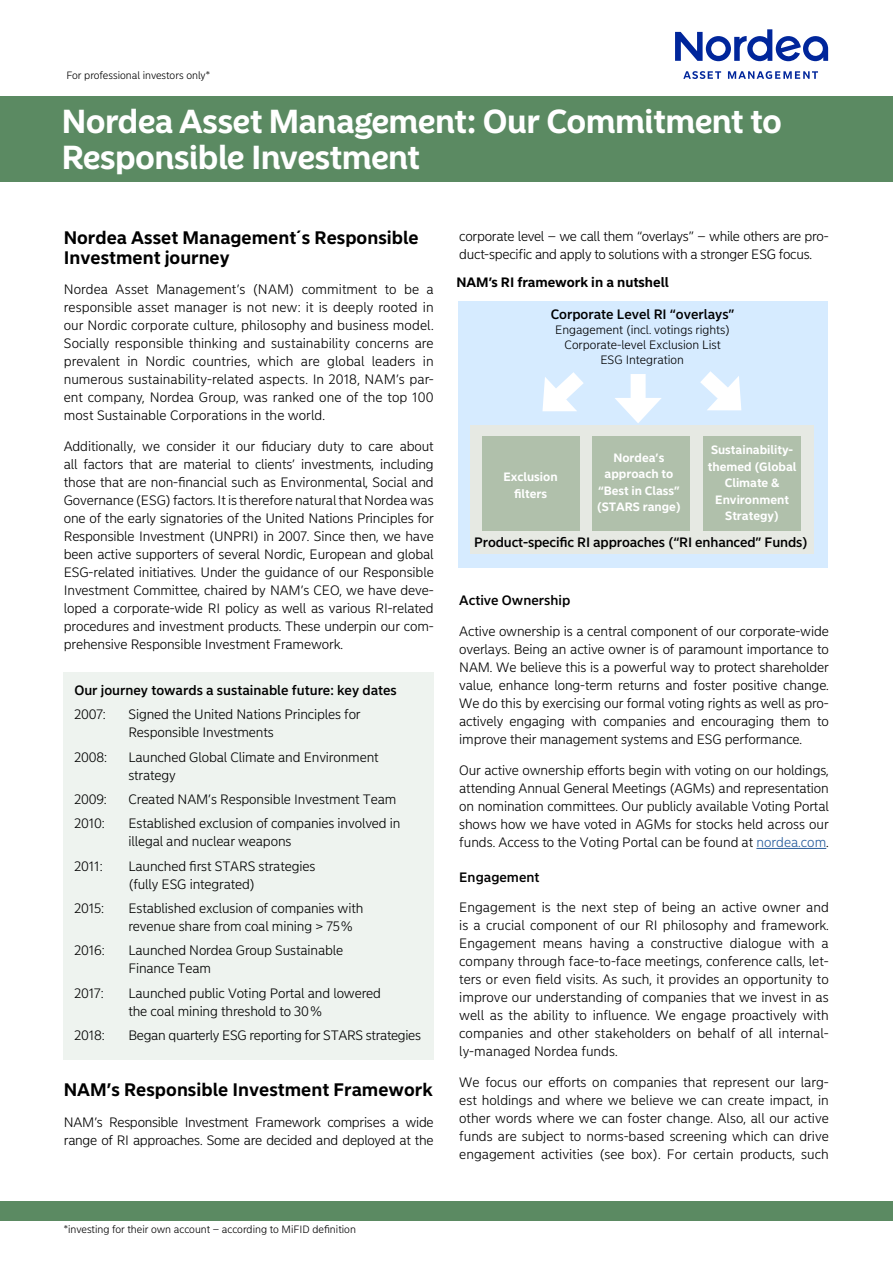
<style>
.page{position:relative;width:893px;height:1263px;background:#fff}
.page>*{position:absolute;margin:0;border:0;box-sizing:border-box;transform-origin:0 0}
.t1{font:700 33px/36px "Nordea Sans Large";color:#fff}
.t2{font:700 18px/19.5px "Nordea Sans Small";color:#000}
.t3{font:300 13.5px/18px "Nordea Sans Small";letter-spacing:-.01em;color:#000}
.t4{font:500 13.5px "Nordea Sans Small";color:#000}
.t5{font:700 13.5px "Nordea Sans Small";color:#000}
.t6{font:700 12px/16.5px "Nordea Sans Small";color:#fff;text-align:center}
.t7{font:300 12px/15px "Nordea Sans Small";color:#000;text-align:center}
.t8{font:300 10.5px "Nordea Sans Small";color:#000}
.s1{color:#275b9b}
</style>
<div class="page">
<div style="left:0;top:97px;width:893px;height:85px;background:#5b8a62"></div>
<div style="left:0;top:1201px;width:893px;height:19px;background:#5b8a62"></div>
<svg style="left:675px;top:29px;width:153px;height:32px"></svg>
<svg style="left:683px;top:71px;width:38px;height:8px"></svg>
<svg style="left:728px;top:71px;width:90px;height:8px"></svg>
<hr style="left:756px;top:848px;width:70px;height:1px;background:#275b9b">
<div style="left:64px;top:672px;width:370px;height:388px;background:#eef3ef"></div>
<div style="left:458px;top:301px;width:370px;height:267px;background:#d6ebff"></div>
<div style="left:470px;top:426px;width:344px;height:128px;background:#e6e9e3"></div>
<div style="left:482px;top:436px;width:97px;height:94px;background:#b0c0ab"></div>
<div style="left:592px;top:436px;width:98px;height:94px;background:#b0c0ab"></div>
<div style="left:703px;top:436px;width:98px;height:94px;background:#b0c0ab"></div>
<svg style="left:542px;top:372px;width:42px;height:40px"></svg>
<svg style="left:700px;top:371px;width:42px;height:40px"></svg>
<div style="left:631px;top:374px;width:15px;height:34px;background:#fff"></div>
<svg style="left:615px;top:398px;width:46px;height:25px"></svg>
<p class="t8" style="left:66px;top:69px;width:145px">For professional investors only*</p>
<h1 class="t1" style="left:62px;top:104px;width:721px">Nordea Asset Management: Our Commitment to<br>Responsible Investment</h1>
<h2 class="t2" style="left:64px;top:228px;width:356px">Nordea Asset Management´s Responsible<br>Investment journey</h2>
<p class="t3" style="left:64px;top:281px;width:371px;text-align:justify">Nordea Asset Management’s (NAM) commitment to be a responsible asset manager is not new: it is deeply rooted in our Nordic corporate culture, philosophy and business model.<br>Socially responsible thinking and sustainability concerns are prevalent in Nordic countries, which are global leaders in numerous sustainability-related aspects. In 2018, NAM’s par&shy;ent company, Nordea Group, was ranked one of the top 100 most Sustainable Corporations in the world.</p>
<p class="t3" style="left:64px;top:438px;width:371px;text-align:justify">Additionally, we consider it our fiduciary duty to care about all factors that are material to clients’ investments, including those that are non-financial such as Environmental, Social and Governance (ESG) factors. It is therefore natural that Nordea was one of the early signatories of the United Nations Principles for Responsible Investment (UNPRI) in 2007. Since then, we have been active supporters of several Nordic, European and global ESG-related initiatives. Under the guidance of our Responsible Investment Committee, chaired by NAM’s CEO, we have deve&shy;loped a corporate-wide RI policy as well as various RI-related procedures and investment products. These underpin our com&shy;prehensive Responsible Investment Framework.</p>
<p class="t4" style="left:74px;top:682px;width:324px">Our journey towards a sustainable future: key dates</p>
<p class="t3" style="left:74px;top:706px;width:33px">2007:</p>
<p class="t3" style="left:128px;top:706px;width:234px">Signed the United Nations Principles for<br>Responsible Investments</p>
<p class="t3" style="left:74px;top:748px;width:34px">2008:</p>
<p class="t3" style="left:128px;top:748px;width:252px">Launched Global Climate and Environment strategy</p>
<p class="t3" style="left:74px;top:790px;width:34px">2009:</p>
<p class="t3" style="left:128px;top:790px;width:269px">Created NAM’s Responsible Investment Team</p>
<p class="t3" style="left:74px;top:815px;width:32px">2010:</p>
<p class="t3" style="left:128px;top:815px;width:274px">Established exclusion of companies involved in illegal and nuclear weapons</p>
<p class="t3" style="left:74px;top:857px;width:30px">2011:</p>
<p class="t3" style="left:128px;top:857px;width:188px">Launched first STARS strategies (fully ESG integrated)</p>
<p class="t3" style="left:74px;top:899px;width:31px">2015:</p>
<p class="t3" style="left:128px;top:899px;width:237px">Established exclusion of companies with revenue share from coal mining &gt; 75%</p>
<p class="t3" style="left:74px;top:942px;width:32px">2016:</p>
<p class="t3" style="left:128px;top:942px;width:216px">Launched Nordea Group Sustainable<br>Finance Team</p>
<p class="t3" style="left:74px;top:984px;width:31px">2017:</p>
<p class="t3" style="left:128px;top:984px;width:254px">Launched public Voting Portal and lowered the coal mining threshold to 30%</p>
<p class="t3" style="left:74px;top:1027px;width:32px">2018:</p>
<p class="t3" style="left:128px;top:1027px;width:294px">Began quarterly ESG reporting for STARS strategies</p>
<h2 class="t2" style="left:64px;top:1080px;width:370px">NAM’s Responsible Investment Framework</h2>
<p class="t3" style="left:64px;top:1113px;width:371px">NAM’s Responsible Investment Framework comprises a wide range of RI approaches. Some are decided and deployed at the</p>
<p class="t3" style="left:459px;top:227px;width:371px">corporate level – we call them “overlays” – while others are pro&shy;duct-specific and apply to solutions with a stronger ESG focus.</p>
<p class="t5" style="left:456px;top:273px;width:214px">NAM’s RI framework in a nutshell</p>
<p class="t4" style="left:551px;top:306px;width:185px">Corporate Level RI “overlays”</p>
<p class="t7" style="left:555px;top:322px;width:177px">Engagement (incl. votings rights)<br>Corporate-level Exclusion List</p>
<p class="t6" style="left:503px;top:469px;width:56px">Exclusion filters</p>
<p class="t7" style="left:600px;top:352px;width:85px">ESG Integration</p>
<p class="t6" style="left:597px;top:449px;width:86px">Nordea’s approach to “Best in Class” (STARS range)</p>
<p class="t6" style="left:708px;top:442px;width:90px">Sustainability&shy;themed (Global<br>Climate &amp;<br>Environment<br>Strategy)</p>
<p class="t4" style="left:474px;top:534px;width:335px">Product-specific RI approaches (“RI enhanced” Funds)</p>
<p class="t4" style="left:459px;top:592px;width:113px">Active Ownership</p>
<p class="t3" style="left:459px;top:622px;width:371px;text-align:justify">Active ownership is a central component of our corporate-wide overlays. Being an active owner is of paramount importance to NAM. We believe this is a powerful way to protect shareholder value, enhance long-term returns and foster positive change.<br>We do this by exercising our formal voting rights as well as pro&shy;actively engaging with companies and encouraging them to improve their management systems and ESG performance.</p>
<p class="t3" style="left:459px;top:761px;width:371px;text-align:justify">Our active ownership efforts begin with voting on our holdings, attending Annual General Meetings (AGMs) and representation on nomination committees. Our publicly available Voting Portal shows how we have voted in AGMs for stocks held across our funds. Access to the Voting Portal can be found at <span class="s1">nordea.com</span>.</p>
<p class="t4" style="left:459px;top:869px;width:82px">Engagement</p>
<p class="t3" style="left:459px;top:899px;width:371px;text-align:justify">Engagement is the next step of being an active owner and is a crucial component of our RI philosophy and framework.<br>Engagement means having a constructive dialogue with a company through face-to-face meetings, conference calls, let&shy;ters or even field visits. As such, it provides an opportunity to improve our understanding of companies that we invest in as well as the ability to influence. We engage proactively with companies and other stakeholders on behalf of all internal&shy;ly-managed Nordea funds.</p>
<p class="t3" style="left:459px;top:1073px;width:371px;text-align:justify">We focus our efforts on companies that represent our larg&shy;est holdings and where we believe we can create impact, in other words where we can foster change. Also, all our active funds are subject to norms-based screening which can drive engagement activities (see box). For certain products, such</p>
<p class="t8" style="left:64px;top:1223px;width:294px">*investing for their own account – according to MiFID definition</p>
</div>
